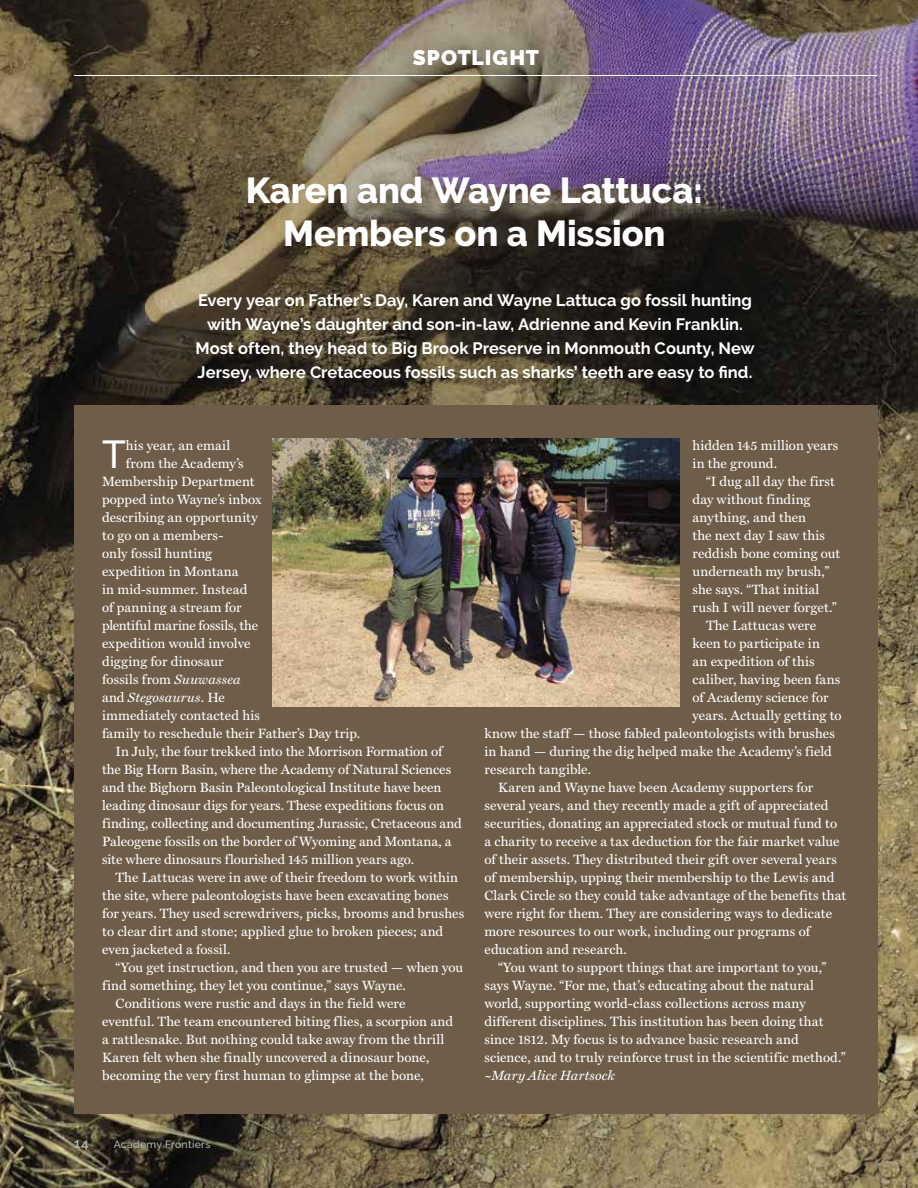
<style>
.page{position:relative;width:918px;height:1188px;background:#fff}
.page>*{position:absolute;margin:0;border:0;box-sizing:border-box;transform-origin:0 0}
.t1{font:500 38.85px "Raleway";color:#fff}
.t2{font:800 36px/43.2px "Raleway";letter-spacing:-.005em;color:#fff;text-align:center}
.t3{font:900 21px "Raleway";letter-spacing:.045em;color:#fff}
.t4{font:700 16.5px/24px "Raleway";color:#fff;text-align:center}
.t5{font:13.5px/18px "Miller Text Roman";letter-spacing:.005em;color:#fff}
.t6{font:italic 13.5px "Miller Text";letter-spacing:.01em;color:#fff}
.t7{font:600 13.5px "Raleway";color:#b3bcb1}
.t8{font:500 10.5px "Raleway";letter-spacing:.025em;color:#b3bcb1}
.s1{font-family:"Miller Text";font-style:italic}
.s2{font-family:"Miller Text Roman";font-style:normal}
</style>
<div class="page">
<img style="left:0;top:0;width:918px;height:1188px">
<div style="left:74px;top:405px;width:804px;height:709px;background:#6e5e49"></div>
<img style="left:273px;top:439px;width:406px;height:268px">
<hr style="left:74px;top:75px;width:804px;height:1px;background:#fff">
<h3 class="t3" style="left:413px;top:46px;width:128px">SPOTLIGHT</h3>
<h2 class="t2" style="left:246px;top:169px;width:459px">Karen and Wayne Lattuca:<br>Members on a Mission</h2>
<p class="t4" style="left:195px;top:288px;width:561px">Every year on Father’s Day, Karen and Wayne Lattuca go fossil hunting with Wayne’s daughter and son-in-law, Adrienne and Kevin Franklin.<br>Most often, they head to Big Brook Preserve in Monmouth County, New Jersey, where Cretaceous fossils such as sharks’ teeth are easy to find.</p>
<h1 class="t1" style="left:102px;top:432px;width:25px">T</h1>
<p class="t5" style="left:126px;top:436px;width:106px">his year, an email</p>
<p class="t5" style="left:126px;top:454px;width:119px">from the Academy’s</p>
<p class="t5" style="left:102px;top:472px;width:154px">Membership Department</p>
<p class="t5" style="left:102px;top:490px;width:161px">popped into Wayne’s inbox</p>
<p class="t5" style="left:102px;top:508px;width:157px">describing an opportunity</p>
<p class="t5" style="left:102px;top:526px;width:123px">to go on a members-</p>
<p class="t5" style="left:102px;top:544px;width:112px">only fossil hunting</p>
<p class="t5" style="left:102px;top:562px;width:138px">expedition in Montana</p>
<p class="t5" style="left:102px;top:580px;width:147px">in mid-summer. Instead</p>
<p class="t5" style="left:102px;top:598px;width:141px">of panning a stream for</p>
<p class="t5" style="left:102px;top:616px;width:158px">plentiful marine fossils, the</p>
<p class="t5" style="left:102px;top:634px;width:150px">expedition would involve</p>
<p class="t5" style="left:102px;top:652px;width:123px">digging for dinosaur</p>
<p class="t5" style="left:102px;top:670px;width:140px">fossils from <span class="s1">Suuwassea</span></p>
<p class="t6" style="left:102px;top:689px;width:124px"><span class="s2">and</span> Stegosaurus<span class="s2">. He</span></p>
<p class="t5" style="left:102px;top:706px;width:160px">immediately contacted his</p>
<p class="t5" style="left:102px;top:724px;width:260px">family to reschedule their Father’s Day trip.</p>
<p class="t5" style="left:116px;top:742px;width:328px">In July, the four trekked into the Morrison Formation of</p>
<p class="t5" style="left:102px;top:760px;width:351px">the Big Horn Basin, where the Academy of Natural Sciences</p>
<p class="t5" style="left:102px;top:778px;width:341px">and the Bighorn Basin Paleontological Institute have been</p>
<p class="t5" style="left:102px;top:796px;width:344px">leading dinosaur digs for years. These expeditions focus on</p>
<p class="t5" style="left:102px;top:814px;width:361px">finding, collecting and documenting Jurassic, Cretaceous and</p>
<p class="t5" style="left:102px;top:832px;width:351px">Paleogene fossils on the border of Wyoming and Montana, a</p>
<p class="t5" style="left:102px;top:850px;width:314px">site where dinosaurs flourished 145 million years ago.</p>
<p class="t5" style="left:116px;top:868px;width:344px">The Lattucas were in awe of their freedom to work within</p>
<p class="t5" style="left:102px;top:886px;width:348px">the site, where paleontologists have been excavating bones</p>
<p class="t5" style="left:102px;top:904px;width:364px">for years. They used screwdrivers, picks, brooms and brushes</p>
<p class="t5" style="left:102px;top:922px;width:343px">to clear dirt and stone; applied glue to broken pieces; and</p>
<p class="t5" style="left:102px;top:940px;width:130px">even jacketed a fossil.</p>
<p class="t5" style="left:116px;top:958px;width:349px">“You get instruction, and then you are trusted — when you</p>
<p class="t5" style="left:102px;top:976px;width:305px">find something, they let you continue,” says Wayne.</p>
<p class="t5" style="left:116px;top:994px;width:291px">Conditions were rustic and days in the field were</p>
<p class="t5" style="left:102px;top:1012px;width:353px">eventful. The team encountered biting flies, a scorpion and</p>
<p class="t5" style="left:102px;top:1030px;width:344px">a rattlesnake. But nothing could take away from the thrill</p>
<p class="t5" style="left:102px;top:1048px;width:329px">Karen felt when she finally uncovered a dinosaur bone,</p>
<p class="t5" style="left:102px;top:1066px;width:323px">becoming the very first human to glimpse at the bone,</p>
<p class="t5" style="left:693px;top:436px;width:147px">hidden 145 million years in the ground.</p>
<p class="t5" style="left:706px;top:472px;width:130px">“I dug all day the first</p>
<p class="t5" style="left:693px;top:490px;width:119px">day without finding</p>
<p class="t5" style="left:693px;top:508px;width:115px">anything, and then</p>
<p class="t5" style="left:693px;top:526px;width:134px">the next day I saw this</p>
<p class="t5" style="left:693px;top:544px;width:149px">reddish bone coming out</p>
<p class="t5" style="left:693px;top:562px;width:138px">underneath my brush,”</p>
<p class="t5" style="left:693px;top:580px;width:128px">she says. “That initial</p>
<p class="t5" style="left:693px;top:598px;width:146px">rush I will never forget.”</p>
<p class="t5" style="left:706px;top:616px;width:112px">The Lattucas were</p>
<p class="t5" style="left:693px;top:634px;width:129px">keen to participate in</p>
<p class="t5" style="left:693px;top:652px;width:124px">an expedition of this</p>
<p class="t5" style="left:693px;top:670px;width:149px">caliber, having been fans</p>
<p class="t5" style="left:693px;top:688px;width:137px">of Academy science for</p>
<p class="t5" style="left:693px;top:706px;width:151px">years. Actually getting to</p>
<p class="t5" style="left:485px;top:724px;width:352px">know the staff — those fabled paleontologists with brushes</p>
<p class="t5" style="left:485px;top:742px;width:349px">in hand — during the dig helped make the Academy’s field</p>
<p class="t5" style="left:485px;top:760px;width:108px">research tangible.</p>
<p class="t5" style="left:498px;top:778px;width:317px">Karen and Wayne have been Academy supporters for</p>
<p class="t5" style="left:485px;top:796px;width:346px">several years, and they recently made a gift of appreciated</p>
<p class="t5" style="left:485px;top:814px;width:354px">securities, donating an appreciated stock or mutual fund to</p>
<p class="t5" style="left:485px;top:832px;width:356px">a charity to receive a tax deduction for the fair market value</p>
<p class="t5" style="left:485px;top:850px;width:354px">of their assets. They distributed their gift over several years</p>
<p class="t5" style="left:485px;top:868px;width:352px">of membership, upping their membership to the Lewis and</p>
<p class="t5" style="left:485px;top:886px;width:363px">Clark Circle so they could take advantage of the benefits that</p>
<p class="t5" style="left:485px;top:904px;width:349px">were right for them. They are considering ways to dedicate</p>
<p class="t5" style="left:485px;top:922px;width:327px">more resources to our work, including our programs of</p>
<p class="t5" style="left:485px;top:940px;width:144px">education and research.</p>
<p class="t5" style="left:498px;top:958px;width:330px">“You want to support things that are important to you,”</p>
<p class="t5" style="left:485px;top:976px;width:331px">says Wayne. “For me, that’s educating about the natural</p>
<p class="t5" style="left:485px;top:994px;width:323px">world, supporting world-class collections across many</p>
<p class="t5" style="left:485px;top:1012px;width:340px">different disciplines. This institution has been doing that</p>
<p class="t5" style="left:485px;top:1030px;width:316px">since 1812. My focus is to advance basic research and</p>
<p class="t5" style="left:485px;top:1048px;width:363px">science, and to truly reinforce trust in the scientific method.”</p>
<p class="t6" style="left:485px;top:1067px;width:132px">~Mary Alice Hartsock</p>
<p class="t7" style="left:74px;top:1135px;width:16px">14</p>
<p class="t8" style="left:114px;top:1138px;width:98px">Academy Frontiers</p>
</div>
